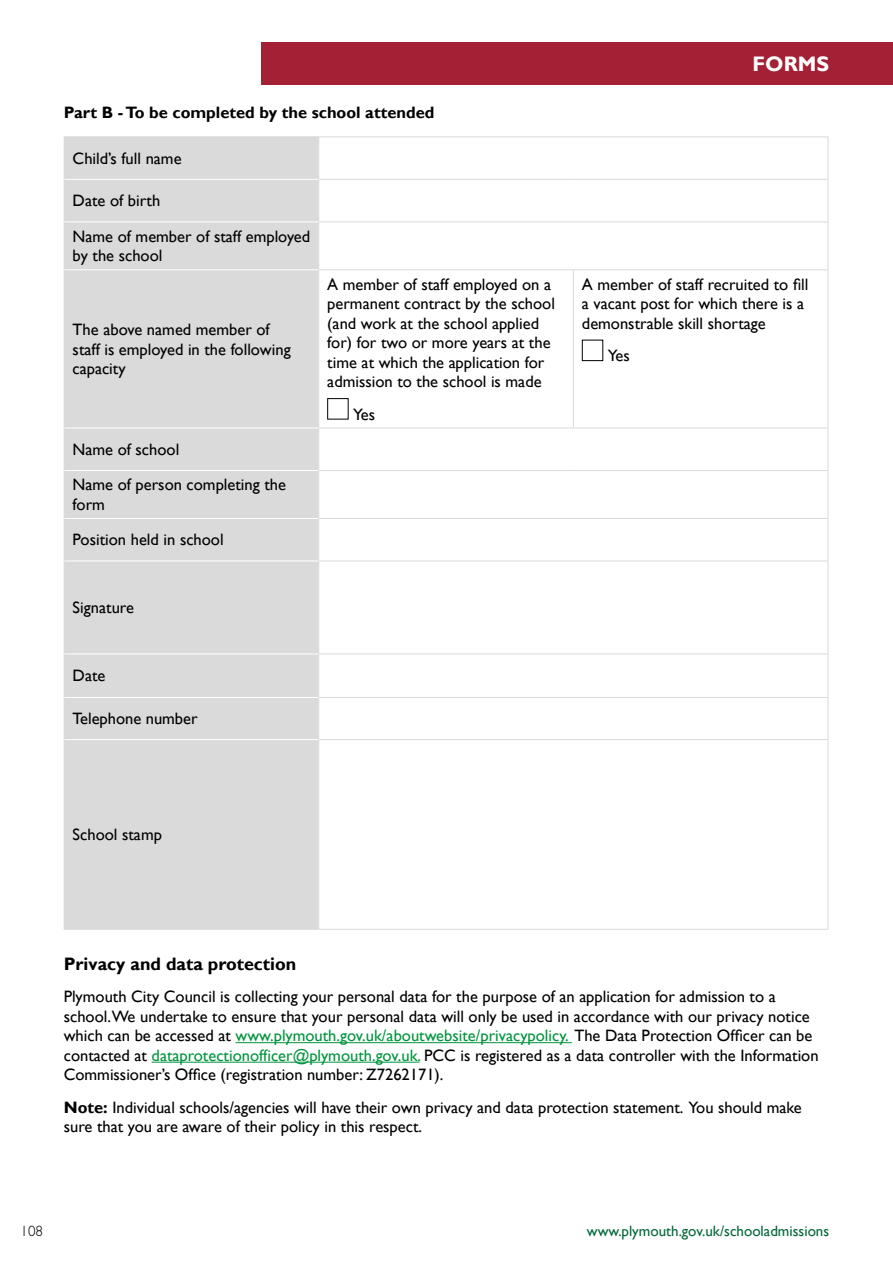
<style>
.page{position:relative;width:893px;height:1263px;background:#fff}
.page>*{position:absolute;margin:0;border:0;box-sizing:border-box;transform-origin:0 0}
.t1{font:700 21px "Gill Sans";color:#fff}
.t2{font:700 18px "Gill Sans";color:#000}
.t3{font:16.5px/19.5px "Gill Sans";color:#000}
.t4{font:700 16.5px "Gill Sans";color:#000}
.t5{font:15px "Gill Sans";color:#006838}
.t6{font:300 15px "Gill Sans Std";color:#000}
.s1{color:#00943c}
.s2{font-weight:700}
</style>
<div class="page">
<div style="left:261px;top:43px;width:632px;height:42px;background:#a32035"></div>
<hr style="left:236px;top:1042px;width:336px;height:1px;background:#00943c">
<hr style="left:152px;top:1062px;width:267px;height:1px;background:#00943c">
<div style="left:65px;top:137px;width:253px;height:792px;background:#dadada"></div>
<svg style="left:319px;top:137px;width:509px;height:792px"></svg>
<hr style="left:64px;top:136px;width:255px;height:1px;background:#dadada">
<hr style="left:64px;top:137px;width:1px;height:42px;background:#dadada">
<hr style="left:319px;top:136px;width:254px;height:1px;background:#dadada">
<hr style="left:318px;top:137px;width:1px;height:42px;background:#dadada">
<hr style="left:573px;top:136px;width:255px;height:1px;background:#dadada">
<hr style="left:828px;top:137px;width:1px;height:42px;background:#dadada">
<hr style="left:64px;top:179px;width:1px;height:43px;background:#dadada">
<hr style="left:318px;top:179px;width:255px;height:1px;background:#dadada">
<hr style="left:318px;top:180px;width:1px;height:42px;background:#dadada">
<hr style="left:573px;top:179px;width:255px;height:1px;background:#dadada">
<hr style="left:828px;top:180px;width:1px;height:42px;background:#dadada">
<hr style="left:64px;top:222px;width:1px;height:48px;background:#dadada">
<hr style="left:318px;top:222px;width:255px;height:1px;background:#dadada">
<hr style="left:318px;top:222px;width:1px;height:47px;background:#dadada">
<hr style="left:573px;top:222px;width:255px;height:1px;background:#dadada">
<hr style="left:828px;top:222px;width:1px;height:47px;background:#dadada">
<hr style="left:64px;top:270px;width:1px;height:158px;background:#dadada">
<hr style="left:318px;top:269px;width:255px;height:1px;background:#dadada">
<hr style="left:318px;top:270px;width:1px;height:158px;background:#dadada">
<hr style="left:573px;top:269px;width:255px;height:1px;background:#dadada">
<hr style="left:573px;top:270px;width:1px;height:158px;background:#dadada">
<hr style="left:828px;top:270px;width:1px;height:158px;background:#dadada">
<hr style="left:64px;top:428px;width:1px;height:42px;background:#dadada">
<hr style="left:318px;top:428px;width:255px;height:1px;background:#dadada">
<hr style="left:318px;top:428px;width:1px;height:42px;background:#dadada">
<hr style="left:573px;top:428px;width:255px;height:1px;background:#dadada">
<hr style="left:828px;top:428px;width:1px;height:42px;background:#dadada">
<hr style="left:64px;top:470px;width:1px;height:48px;background:#dadada">
<hr style="left:318px;top:470px;width:255px;height:1px;background:#dadada">
<hr style="left:318px;top:471px;width:1px;height:47px;background:#dadada">
<hr style="left:573px;top:470px;width:255px;height:1px;background:#dadada">
<hr style="left:828px;top:471px;width:1px;height:47px;background:#dadada">
<hr style="left:64px;top:518px;width:1px;height:43px;background:#dadada">
<hr style="left:318px;top:518px;width:255px;height:1px;background:#dadada">
<hr style="left:318px;top:519px;width:1px;height:42px;background:#dadada">
<hr style="left:573px;top:518px;width:255px;height:1px;background:#dadada">
<hr style="left:828px;top:519px;width:1px;height:42px;background:#dadada">
<hr style="left:64px;top:561px;width:1px;height:93px;background:#dadada">
<hr style="left:318px;top:561px;width:255px;height:1px;background:#dadada">
<hr style="left:318px;top:561px;width:1px;height:92px;background:#dadada">
<hr style="left:573px;top:561px;width:255px;height:1px;background:#dadada">
<hr style="left:828px;top:561px;width:1px;height:92px;background:#dadada">
<hr style="left:64px;top:654px;width:1px;height:43px;background:#dadada">
<hr style="left:318px;top:653px;width:255px;height:1px;background:#dadada">
<hr style="left:318px;top:654px;width:1px;height:43px;background:#dadada">
<hr style="left:573px;top:653px;width:255px;height:1px;background:#dadada">
<hr style="left:828px;top:654px;width:1px;height:43px;background:#dadada">
<hr style="left:64px;top:697px;width:1px;height:42px;background:#dadada">
<hr style="left:318px;top:697px;width:255px;height:1px;background:#dadada">
<hr style="left:318px;top:698px;width:1px;height:41px;background:#dadada">
<hr style="left:573px;top:697px;width:255px;height:1px;background:#dadada">
<hr style="left:828px;top:698px;width:1px;height:41px;background:#dadada">
<hr style="left:64px;top:739px;width:1px;height:190px;background:#dadada">
<hr style="left:318px;top:739px;width:255px;height:1px;background:#dadada">
<hr style="left:318px;top:740px;width:1px;height:189px;background:#dadada">
<hr style="left:573px;top:739px;width:255px;height:1px;background:#dadada">
<hr style="left:828px;top:740px;width:1px;height:189px;background:#dadada">
<hr style="left:64px;top:929px;width:255px;height:1px;background:#dadada">
<hr style="left:319px;top:929px;width:254px;height:1px;background:#dadada">
<hr style="left:573px;top:929px;width:255px;height:1px;background:#dadada">
<hr style="left:65px;top:179px;width:253px;height:1px;background:#fff">
<hr style="left:65px;top:222px;width:253px;height:1px;background:#fff">
<hr style="left:65px;top:269px;width:253px;height:1px;background:#fff">
<hr style="left:65px;top:428px;width:253px;height:1px;background:#fff">
<hr style="left:65px;top:470px;width:253px;height:1px;background:#fff">
<hr style="left:65px;top:518px;width:253px;height:1px;background:#fff">
<hr style="left:65px;top:561px;width:253px;height:1px;background:#fff">
<hr style="left:65px;top:653px;width:253px;height:1px;background:#fff">
<hr style="left:65px;top:697px;width:253px;height:1px;background:#fff">
<hr style="left:65px;top:739px;width:253px;height:1px;background:#fff">
<div style="left:327px;top:398px;width:22px;height:21px;border:1px solid #000"></div>
<div style="left:582px;top:340px;width:21px;height:21px;border:1px solid #000"></div>
<p class="t4" style="left:64px;top:102px;width:372px">Part B - To be completed by the school attended</p>
<p class="t3" style="left:73px;top:149px;width:110px">Child’s full name</p>
<p class="t3" style="left:73px;top:183px;width:239px;line-height:35.4px">Date of birth<br>Name of member of staff employed</p>
<p class="t3" style="left:73px;top:246px;width:91px">by the school</p>
<p class="t3" style="left:73px;top:320px;width:220px">The above named member of staff is employed in the following capacity</p>
<p class="t3" style="left:73px;top:432px;width:215px;line-height:35.4px">Name of school<br>Name of person completing the</p>
<p class="t3" style="left:73px;top:487px;width:153px;line-height:35.4px">form<br>Position held in school</p>
<p class="t3" style="left:73px;top:598px;width:63px">Signature</p>
<p class="t3" style="left:73px;top:666px;width:34px">Date</p>
<p class="t3" style="left:73px;top:709px;width:127px">Telephone number</p>
<p class="t3" style="left:327px;top:275px;width:229px">A member of staff employed on a permanent contract by the school (and work at the school applied for) for two or more years at the time at which the application for admission to the school is made</p>
<p class="t3" style="left:353px;top:404px;width:24px">Yes</p>
<p class="t1" style="left:753px;top:51px;width:78px">FORMS</p>
<p class="t3" style="left:582px;top:275px;width:228px">A member of staff recruited to fill a vacant post for which there is a demonstrable skill shortage</p>
<p class="t3" style="left:608px;top:346px;width:24px">Yes</p>
<p class="t3" style="left:73px;top:825px;width:91px">School stamp</p>
<p class="t2" style="left:64px;top:953px;width:234px">Privacy and data protection</p>
<p class="t3" style="left:64px;top:987px;width:756px">Plymouth City Council is collecting your personal data for the purpose of an application for admission to a school.We undertake to ensure that your personal data will only be used in accordance with our privacy notice which can be accessed at <span class="s1">www.plymouth.gov.uk/aboutwebsite/privacypolicy.</span> The Data Protection Officer can be contacted at <span class="s1">dataprotectionofficer@plymouth.gov.uk.</span> PCC is registered as a data controller with the Information Commissioner’s Office (registration number: Z7262171).</p>
<p class="t3" style="left:64px;top:1098px;width:739px"><span class="s2">Note:</span> Individual schools/agencies will have their own privacy and data protection statement. You should make sure that you are aware of their policy in this respect.</p>
<p class="t6" style="left:21px;top:1223px;width:24px">108</p>
<p class="t5" style="left:587px;top:1222px;width:244px">www.plymouth.gov.uk/schooladmissions</p>
</div>
